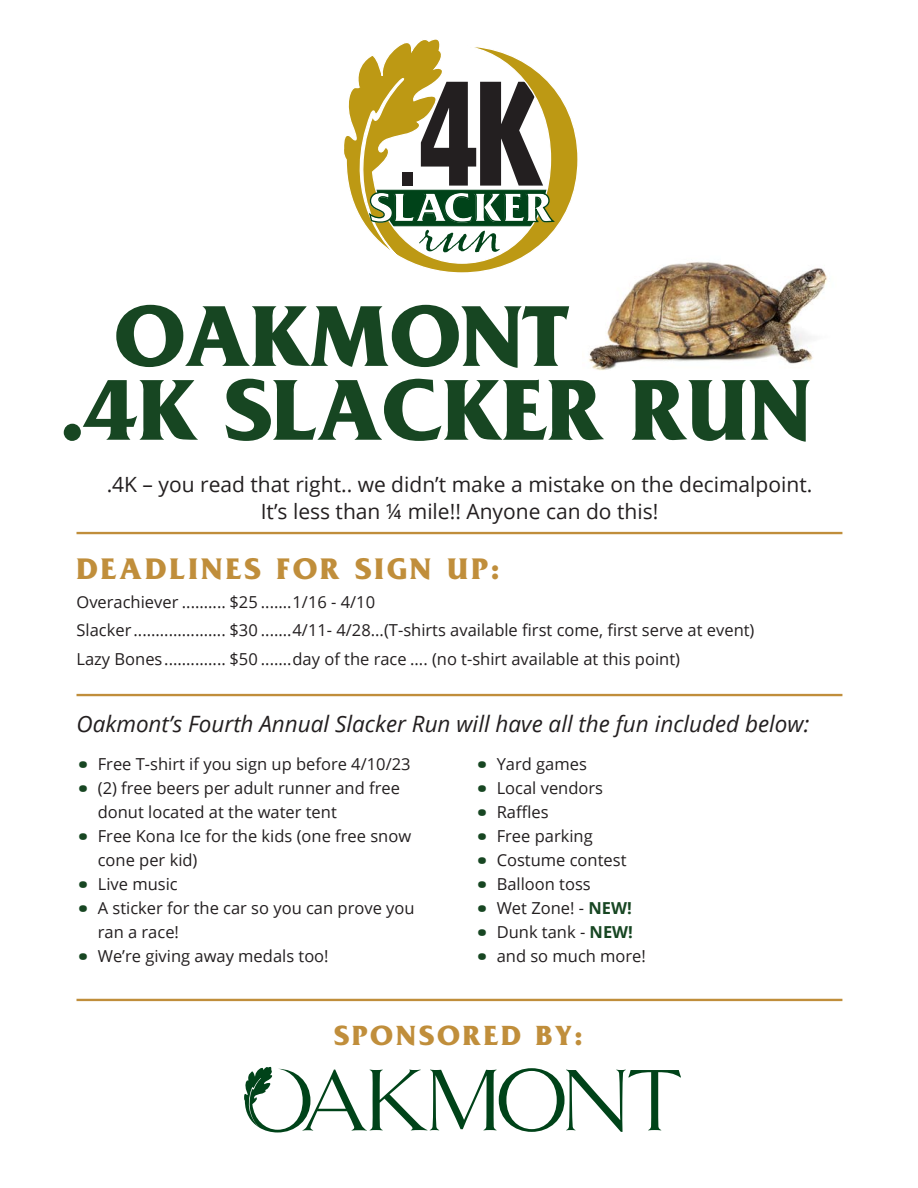
<style>
.page{position:relative;width:918px;height:1188px;background:#fff}
.page>*{position:absolute;margin:0;border:0;box-sizing:border-box;transform-origin:0 0}
.t1{font:900 condensed 148.8px "Frutiger";color:#231f20;scale:.75 1}
.t2{font:700 90.6px/73.8px "Friz Quadrata";color:#174622}
.t3{font:57.45px "Alana";color:#004319;scale:1.05 1}
.t4{font:700 43.2px "Friz Quadrata";color:#fff}
.t5{font:700 31.2px "Friz Quadrata";letter-spacing:.1em;color:#c08e3b}
.t6{font:700 29.1px "Friz Quadrata";letter-spacing:.1em;color:#c08e3b}
.t7{font:italic 22.5px "Open Sans";color:#231f20}
.t8{font:21px "Open Sans";color:#231f20}
.t9{font:16.5px/24px "Open Sans";color:#231f20}
.s1{font-size:85.65px}
.s2{font-size:28.35px;color:#174622}
.s3{font-weight:700;color:#174622}
</style>
<div class="page">
<hr style="left:77px;top:694px;width:765px;height:2px;background:#c08e3b">
<hr style="left:77px;top:999px;width:765px;height:2px;background:#c08e3b">
<svg style="left:244px;top:1067px;width:437px;height:65px"></svg>
<hr style="left:77px;top:532px;width:765px;height:2px;background:#c08e3b">
<svg style="left:344px;top:39px;width:234px;height:234px"></svg>
<img style="left:588px;top:262px;width:239px;height:108px">
<p class="t1" style="left:399px;top:43px;width:194px"><span class="s1">.</span>4K</p>
<p class="t4" style="left:370px;top:184px;width:185px">SLACKER</p>
<p class="t3" style="left:419px;top:194px;width:79px">run</p>
<p class="t2" style="left:60px;top:300px;width:754px;text-indent:54px">OAKMONT<br>.4K SLACKER RUN</p>
<p class="t8" style="left:107px;top:470px;width:707px">.4K – you read that right.. we didn’t make a mistake on the decimalpoint.</p>
<p class="t8" style="left:261px;top:497px;width:399px">It’s less than ¼ mile!! Anyone can do this!</p>
<p class="t5" style="left:77px;top:552px;width:425px">DEADLINES FOR SIGN UP:</p>
<p class="t9" style="left:77px;top:589px;width:300px">Overachiever .......... $25 .......1/16 - 4/10</p>
<p class="t9" style="left:77px;top:618px;width:680px">Slacker ..................... $30 .......4/11- 4/28...(T-shirts available first come, first serve at event)</p>
<p class="t9" style="left:77px;top:646px;width:605px">Lazy Bones.............. $50 .......day of the race .... (no t-shirt available at this point)</p>
<p class="t7" style="left:77px;top:708px;width:734px">Oakmont’s Fourth Annual Slacker Run will have all the fun included below:</p>
<p class="t9" style="left:77px;top:752px;width:336px"><span class="s2">•</span> Free T-shirt if you sign up before 4/10/23</p>
<p class="t9" style="left:98px;top:776px;width:304px;text-indent:-21px"><span class="s2">•</span> (2) free beers per adult runner and free donut located at the water tent</p>
<p class="t9" style="left:98px;top:824px;width:315px;text-indent:-21px"><span class="s2">•</span> Free Kona Ice for the kids (one free snow cone per kid)</p>
<p class="t9" style="left:77px;top:872px;width:103px"><span class="s2">•</span> Live music</p>
<p class="t9" style="left:98px;top:896px;width:318px;text-indent:-21px"><span class="s2">•</span> A sticker for the car so you can prove you ran a race!</p>
<p class="t9" style="left:77px;top:944px;width:254px"><span class="s2">•</span> We’re giving away medals too!</p>
<p class="t9" style="left:475px;top:752px;width:113px"><span class="s2">•</span> Yard games</p>
<p class="t9" style="left:475px;top:776px;width:129px"><span class="s2">•</span> Local vendors</p>
<p class="t9" style="left:475px;top:800px;width:75px"><span class="s2">•</span> Raffles</p>
<p class="t9" style="left:475px;top:824px;width:119px"><span class="s2">•</span> Free parking</p>
<p class="t9" style="left:475px;top:848px;width:153px"><span class="s2">•</span> Costume contest</p>
<p class="t9" style="left:475px;top:872px;width:117px"><span class="s2">•</span> Balloon toss</p>
<p class="t9" style="left:475px;top:896px;width:158px"><span class="s2">•</span> Wet Zone! - <span class="s3">NEW!</span></p>
<p class="t9" style="left:475px;top:920px;width:159px"><span class="s2">•</span> Dunk tank - <span class="s3">NEW!</span></p>
<p class="t9" style="left:475px;top:944px;width:172px"><span class="s2">•</span> and so much more!</p>
<p class="t6" style="left:334px;top:1019px;width:250px">SPONSORED BY:</p>
</div>
